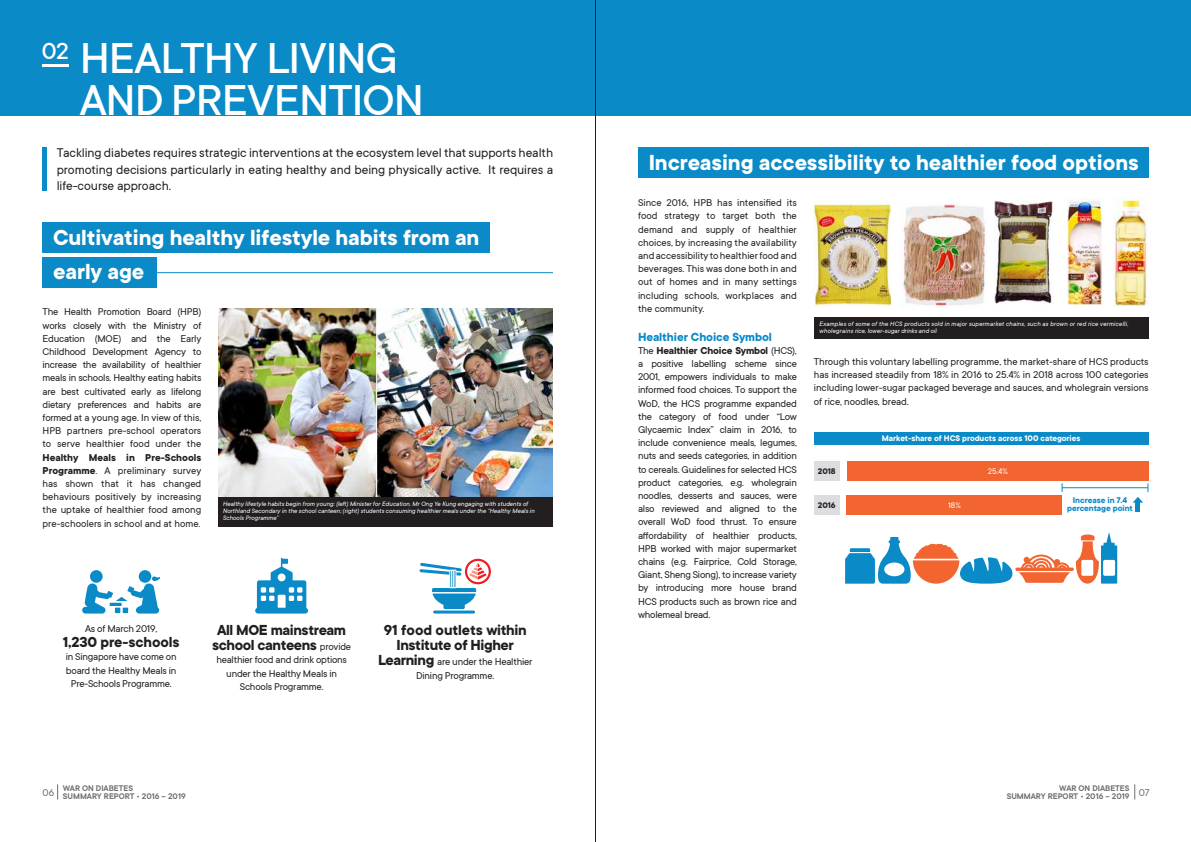
<style>
.page{position:relative;width:1191px;height:842px;background:#fff}
.page>*{position:absolute;margin:0;border:0;box-sizing:border-box;transform-origin:0 0}
.t1{font:500 48px/42px "TT Commons";letter-spacing:-.02em;color:#fff}
.t2{font:500 26px "TT Commons";color:#fff}
.t3{font:700 24px/34px "TT Commons";letter-spacing:-.005em;color:#fff}
.t4{font:700 16px/15.2px "TT Commons";letter-spacing:-.025em;color:#231f20;text-align:center}
.t5{font:700 16px "TT Commons";letter-spacing:-.005em;color:#231f20}
.t6{font:14px/16.8px "TT Commons";letter-spacing:-.005em;color:#231f20;text-align:justify}
.t7{font:700 13px "TT Commons";letter-spacing:-.005em;color:#0a8ac7}
.t8{font:11px/13.2px "TT Commons";letter-spacing:-.02em;color:#231f20;text-align:justify}
.t9{font:11px "TT Commons";color:#6d6e71}
.t10{font:700 9.1px/8.6px "TT Commons";letter-spacing:-.005em;color:#0a8ac7;text-align:center}
.t11{font:600 9px/8.8px "TT Commons";color:#6d6e71}
.t12{font:700 9px "TT Commons";letter-spacing:-.005em;color:#fff}
.t13{font:700 9px "TT Commons";letter-spacing:-.005em;color:#231f20}
.t14{font:9px "TT Commons";color:#fff}
.t15{font:italic 7px/7px "TT Commons";letter-spacing:-.005em;color:#fff}
.t16{font:italic 7px/7px "TT Commons";letter-spacing:.015em;color:#fff}
.s1{font-weight:700}
.s2{font-weight:400;font-size:11px}
.s3{font-weight:700;font-size:16px}
</style>
<div class="page">
<img style="left:218px;top:308px;width:158px;height:189px">
<div style="left:43px;top:257px;width:114px;height:31px;background:#0a8ac7"></div>
<div style="left:0;top:0;width:1191px;height:115px;background:#0a8ac7"></div>
<div style="left:43px;top:222px;width:446px;height:31px;background:#0a8ac7"></div>
<hr style="left:153px;top:272px;width:400px;height:1px;background:#0a8ac7">
<div style="left:638px;top:147px;width:510px;height:30px;background:#0a8ac7"></div>
<hr style="left:43px;top:147px;width:4px;height:43px;background:#0a8ac7">
<img style="left:377px;top:308px;width:176px;height:189px">
<div style="left:814px;top:318px;width:334px;height:21px;background:#231f20"></div>
<img style="left:813px;top:202px;width:78px;height:104px">
<img style="left:903px;top:204px;width:82px;height:102px">
<img style="left:994px;top:200px;width:59px;height:104px">
<img style="left:1067px;top:198px;width:35px;height:107px">
<img style="left:1113px;top:199px;width:34px;height:106px">
<hr style="left:43px;top:65px;width:26px;height:2px;background:#fff">
<svg style="left:255px;top:558px;width:53px;height:55px"></svg>
<hr style="left:433px;top:610px;width:42px;height:3px;background:#0a8ac7">
<svg style="left:466px;top:560px;width:24px;height:23px"></svg>
<div style="left:465px;top:559px;width:26px;height:25px;border:2px solid #ed1d24;border-radius:50%"></div>
<svg style="left:419px;top:563px;width:67px;height:46px"></svg>
<svg style="left:82px;top:570px;width:78px;height:43px"></svg>
<svg style="left:845px;top:533px;width:272px;height:51px"></svg>
<div style="left:1135px;top:500px;width:5px;height:11px;background:#0a8ac7"></div>
<div style="left:814px;top:432px;width:334px;height:13px;background:#0a8ac7"></div>
<div style="left:847px;top:495px;width:215px;height:20px;background:#f26531"></div>
<div style="left:814px;top:495px;width:25px;height:20px;background:#dcddde"></div>
<div style="left:847px;top:461px;width:301px;height:20px;background:#f26531"></div>
<div style="left:814px;top:461px;width:25px;height:20px;background:#dcddde"></div>
<svg style="left:1132px;top:483px;width:16px;height:20px"></svg>
<hr style="left:1062px;top:487px;width:86px;height:1px;background:#0a8ac7">
<div style="left:218px;top:497px;width:335px;height:30px;background:#231f20"></div>
<hr style="left:595px;top:0;width:1px;height:842px;background:#231f20">
<svg style="left:57px;top:784px;width:1px;height:15px"></svg>
<svg style="left:1134px;top:784px;width:1px;height:15px"></svg>
<h2 class="t2" style="left:42px;top:37px;width:28px">02</h2>
<h1 class="t1" style="left:80px;top:38px;width:346px">HEALTHY LIVING<br>AND PREVENTION</h1>
<p class="t6" style="left:57px;top:144px;width:498px">Tackling diabetes requires strategic interventions at the ecosystem level that supports health promoting decisions particularly in eating healthy and being physically active. It requires a life-course approach.</p>
<h3 class="t3" style="left:53px;top:221px;width:427px">Cultivating healthy lifestyle habits from an early age</h3>
<p class="t8" style="left:43px;top:306px;width:160px">The Health Promotion Board (HPB) works closely with the Ministry of Education (MOE) and the Early Childhood Development Agency to increase the availability of healthier meals in schools. Healthy eating habits are best cultivated early as lifelong dietary preferences and habits are formed at a young age. In view of this, HPB partners pre-school operators to serve healthier food under the</p>
<p class="t8" style="left:43px;top:451px;width:160px"><span class="s1">Healthy Meals in Pre-Schools Programme</span>. A preliminary survey has shown that it has changed behaviours positively by increasing the uptake of healthier food among pre-schoolers in school and at home.</p>
<p class="t15" style="left:223px;top:501px;width:313px">Healthy lifestyle habits begin from young: (left) Minister for Education, Mr Ong Ye Kung engaging with students of<br>Northland Secondary in the school canteen; (right) students consuming healthier meals under the “Healthy Meals in<br>Schools Programme”</p>
<p class="t8" style="left:85px;top:622px;width:74px">As of March 2019,</p>
<h3 class="t5" style="left:63px;top:633px;width:118px">1,230 pre-schools</h3>
<p class="t8" style="left:66px;top:650px;width:112px;text-align:center">in Singapore have come on board the Healthy Meals in<br>Pre-Schools Programme.</p>
<h3 class="t4" style="left:212px;top:623px;width:141px">All MOE mainstream school canteens <span class="s2">provide</span></h3>
<p class="t8" style="left:216px;top:653px;width:132px;text-align:center">healthier food and drink options under the Healthy Meals in<br>Schools Programme.</p>
<h3 class="t4" style="left:384px;top:623px;width:144px">91 food outlets within<br>Institute of Higher</h3>
<p class="t8" style="left:378px;top:655px;width:156px;text-align:center"><span class="s3">Learning</span> are under the Healthier<br>Dining Programme.</p>
<h3 class="t3" style="left:648px;top:146px;width:491px">Increasing accessibility to healthier food options</h3>
<p class="t8" style="left:638px;top:196px;width:160px">Since 2016, HPB has intensified its food strategy to target both the demand and supply of healthier choices, by increasing the availability and accessibility to healthier food and beverages. This was done both in and out of homes and in many settings including schools, workplaces and the community.</p>
<p class="t7" style="left:638px;top:329px;width:135px">Healthier Choice Symbol</p>
<p class="t8" style="left:638px;top:344px;width:160px">The <span class="s1">Healthier Choice Symbol</span> (HCS), a positive labelling scheme since 2001, empowers individuals to make informed food choices. To support the WoD, the HCS programme expanded the category of food under “Low Glycaemic Index” claim in 2016, to include convenience meals, legumes, nuts and seeds categories, in addition to cereals. Guidelines for selected HCS product categories, e.g. wholegrain noodles, desserts and sauces, were also reviewed and aligned to the overall WoD food thrust. To ensure affordability of healthier products, HPB worked with major supermarket chains (e.g. Fairprice, Cold Storage, Giant, Sheng Siong), to increase variety by introducing more house brand HCS products such as brown rice and wholemeal bread.</p>
<p class="t16" style="left:819px;top:321px;width:310px">Examples of some of the HCS products sold in major supermarket chains, such as brown or red rice vermicelli, wholegrains rice, lower-sugar drinks and oil</p>
<p class="t8" style="left:814px;top:355px;width:336px">Through this voluntary labelling programme, the market-share of HCS products has increased steadily from 18% in 2016 to 25.4% in 2018 across 100 categories including lower-sugar packaged beverage and sauces, and wholegrain versions of rice, noodles, bread.</p>
<p class="t12" style="left:882px;top:433px;width:200px">Market-share of HCS products across 100 categories</p>
<p class="t13" style="left:818px;top:466px;width:19px">2018</p>
<p class="t14" style="left:988px;top:467px;width:21px">25.4%</p>
<p class="t13" style="left:818px;top:500px;width:19px">2016</p>
<p class="t14" style="left:948px;top:501px;width:14px">18%</p>
<p class="t10" style="left:1067px;top:496px;width:67px">Increase in 7.4 percentage point</p>
<p class="t11" style="left:63px;top:784px;width:124px">WAR ON DIABETES<br>SUMMARY REPORT • 2016 – 2019</p>
<p class="t11" style="left:1006px;top:784px;width:124px;text-align:right">WAR ON DIABETES<br>SUMMARY REPORT • 2016 – 2019</p>
<p class="t9" style="left:43px;top:786px;width:13px">06</p>
<p class="t9" style="left:1138px;top:786px;width:12px">07</p>
</div>
